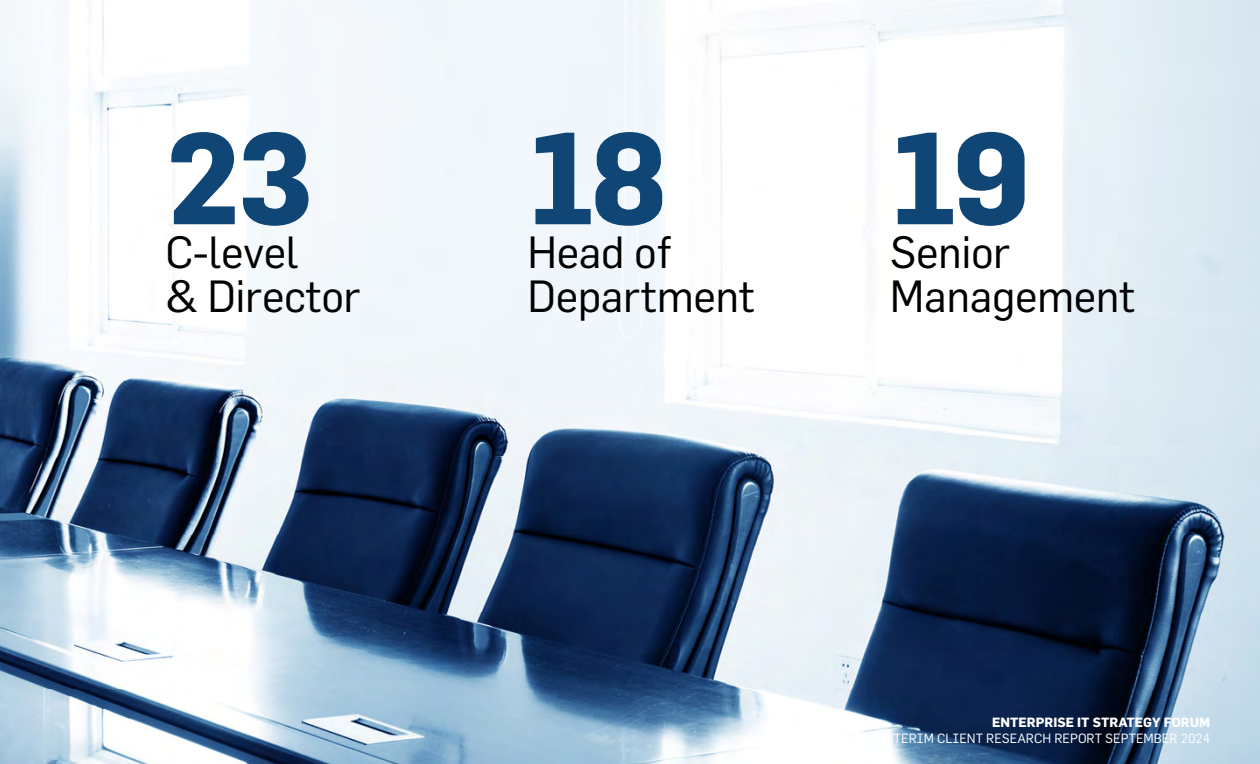
<style>
.page{position:relative;width:1260px;height:764px;background:#fff}
.page>*{position:absolute;margin:0;border:0;box-sizing:border-box;transform-origin:0 0}
.t1{font:700 127.4px "Flama";color:#104675}
.t2{font:44.27px/43.8px "Flama";letter-spacing:-.01em;color:#000}
.t3{font:13.12px "Flama";color:#fff}
.t4{font:700 13.12px "Flama";color:#fff}
</style>
<div class="page">
<img style="left:0;top:0;width:1260px;height:764px">
<h1 class="t1" style="left:165px;top:101px;width:149px">23</h1>
<p class="t2" style="left:165px;top:229px;width:197px">C-level<br>&amp; Director</p>
<h1 class="t1" style="left:528px;top:101px;width:141px">18</h1>
<p class="t2" style="left:528px;top:229px;width:229px">Head of<br>Department</p>
<h1 class="t1" style="left:890px;top:101px;width:141px">19</h1>
<p class="t2" style="left:890px;top:229px;width:247px">Senior<br>Management</p>
<p class="t4" style="left:992px;top:715px;width:219px">ENTERPRISE IT STRATEGY FORUM</p>
<p class="t3" style="left:878px;top:730px;width:334px">INTERIM CLIENT RESEARCH REPORT SEPTEMBER 2024</p>
</div>
